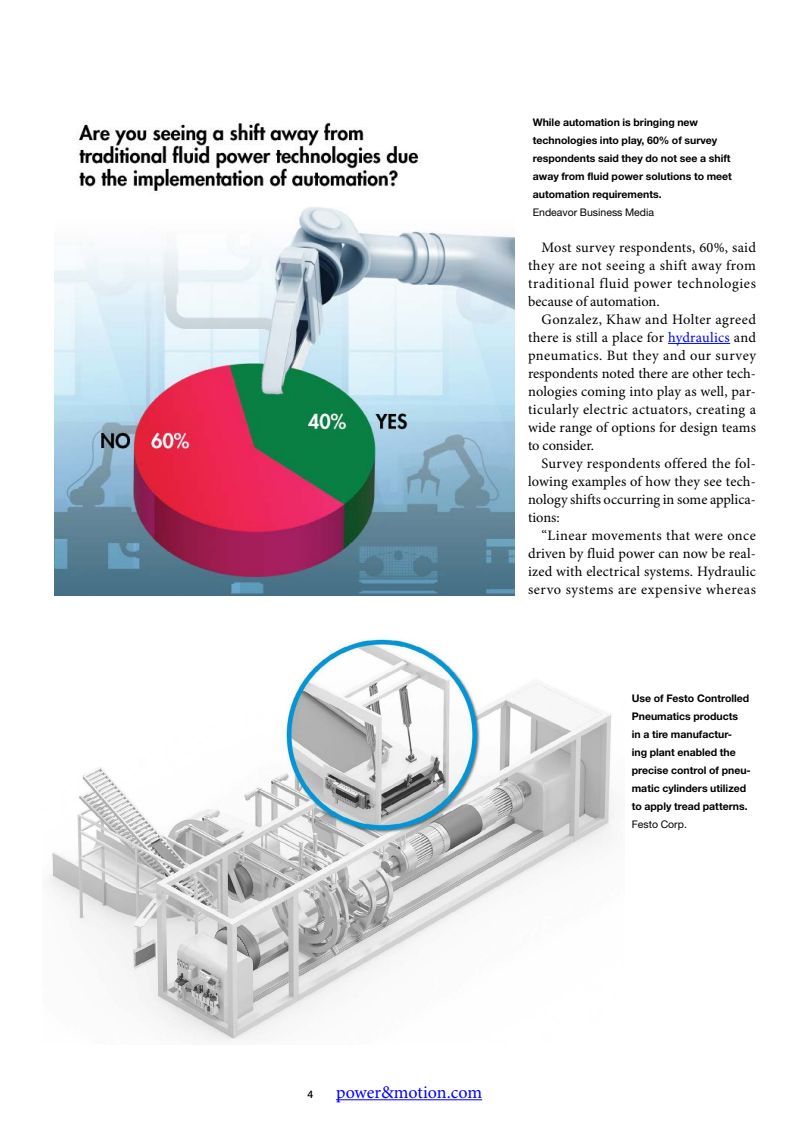
<style>
.page{position:relative;width:810px;height:1134px;background:#fff}
.page>*{position:absolute;margin:0;border:0;box-sizing:border-box;transform-origin:0 0}
.t1{font:18px "Minion Pro";letter-spacing:-.005em;color:#00f}
.t2{font:14.4px/18px "Minion Pro";letter-spacing:.01em;color:#000;text-align:justify}
.t3{font:700 10.5px/18px "Helvetica Neue LT Std";color:#000}
.t4{font:10.5px "Helvetica Neue LT Std";color:#000}
.t5{font:500 10.5px "Helvetica Neue LT Std";color:#000}
.s1{color:#00f}
</style>
<div class="page">
<hr style="left:668px;top:343px;width:62px;height:1px;background:#00f">
<img style="left:54px;top:121px;width:460px;height:474px">
<img style="left:49px;top:639px;width:565px;height:402px">
<hr style="left:336px;top:1099px;width:146px;height:1px;background:#00f">
<p class="t3" style="left:533px;top:113px;width:201px">While automation is bringing new technologies into play, 60% of survey respondents said they do not see a shift away from fluid power solutions to meet automation requirements.</p>
<p class="t4" style="left:533px;top:206px;width:123px">Endeavor Business Media</p>
<p class="t2" style="left:528px;top:239px;width:229px;text-indent:13px">Most survey respondents, 60%, said they are not seeing a shift away from traditional fluid power technologies because of automation.</p>
<p class="t2" style="left:528px;top:311px;width:230px;text-indent:14px">Gonzalez, Khaw and Holter agreed there is still a place for <span class="s1">hydraulics</span> and pneumatics. But they and our survey respondents noted there are other tech&shy;nologies coming into play as well, par&shy;ticularly electric actuators, creating a wide range of options for design teams to consider.</p>
<p class="t2" style="left:528px;top:455px;width:230px;text-indent:13px">Survey respondents offered the fol&shy;lowing examples of how they see tech&shy;nology shifts occurring in some applica&shy;tions:</p>
<p class="t2" style="left:528px;top:527px;width:230px;text-indent:13px">“Linear movements that were once driven by fluid power can now be real&shy;ized with electrical systems. Hydraulic servo systems are expensive whereas</p>
<p class="t3" style="left:632px;top:689px;width:121px">Use of Festo Controlled<br>Pneumatics products<br>in a tire manufactur-<br>ing plant enabled the precise control of pneu&shy;matic cylinders utilized to apply tread patterns.</p>
<p class="t4" style="left:632px;top:818px;width:57px">Festo Corp.</p>
<p class="t5" style="left:308px;top:1088px;width:7px">4</p>
<p class="t1" style="left:336px;top:1081px;width:148px">power&amp;motion.com</p>
</div>
